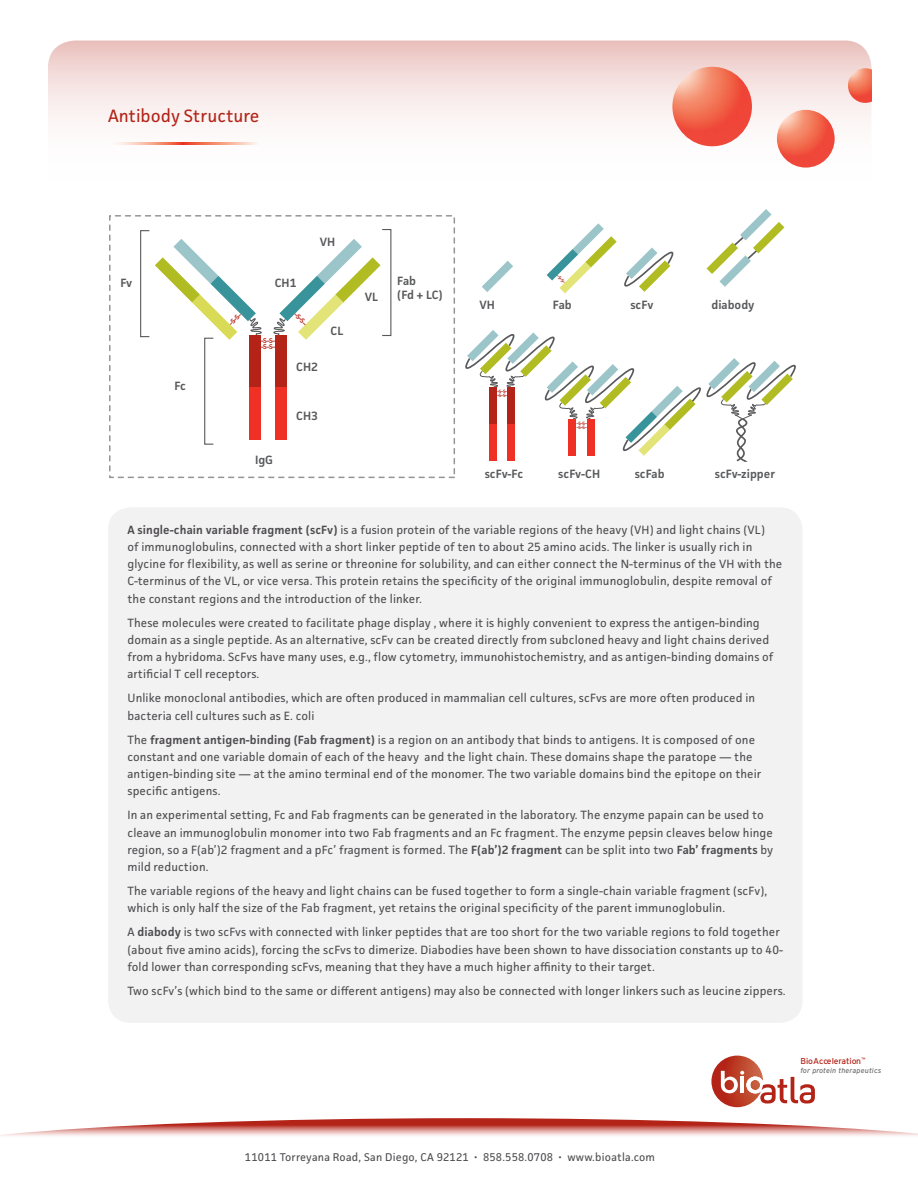
<style>
.page{position:relative;width:918px;height:1188px;background:#fff}
.page>*{position:absolute;margin:0;border:0;box-sizing:border-box;transform-origin:0 0}
.t1{font:18px "Facit";color:#b32317}
.t2{font:12px/17.2px "Facit";letter-spacing:.01em;color:#4d4b4e}
.t3{font:600 12px/14.4px "Facit";color:#58595b}
.t4{font:11.25px "Facit";letter-spacing:.02em;color:#4d4b4e}
.t5{font:8.55px "Interstate";color:#b32317}
.t6{font:italic 7.2px "Interstate";color:#717073}
.t7{font:600 6.9px "Facit";color:#b32317}
.t8{font:600 4.8px/4.1px "Facit";color:#b32317}
.s1{font-weight:600}
</style>
<div class="page">
<svg style="left:0;top:1118px;width:918px;height:18px"></svg>
<img style="left:711px;top:1056px;width:52px;height:51px;border-radius:26px">
<svg style="left:721px;top:1071px;width:94px;height:33px"></svg>
<div style="left:108px;top:507px;width:694px;height:516px;background:#f2f2f2;border-radius:22px"></div>
<svg style="left:48px;top:40px;width:824px;height:156px"></svg>
<img style="left:109px;top:142px;width:150px;height:3px">
<img style="left:672px;top:67px;width:80px;height:79px;border-radius:40px">
<img style="left:777px;top:110px;width:58px;height:58px;border-radius:29px">
<img style="left:848px;top:68px;width:35px;height:35px;border-radius:17px">
<div style="left:872px;top:58px;width:28px;height:72px;background:#fff"></div>
<svg style="left:482px;top:261px;width:31px;height:31px"></svg>
<svg style="left:707px;top:209px;width:77px;height:78px"></svg>
<svg style="left:547px;top:223px;width:127px;height:71px"></svg>
<svg style="left:465px;top:330px;width:331px;height:132px"></svg>
<svg style="left:155px;top:239px;width:107px;height:101px"></svg>
<svg style="left:273px;top:239px;width:108px;height:101px"></svg>
<div style="left:275px;top:335px;width:11px;height:53px;background:#b32317"></div>
<div style="left:275px;top:387px;width:11px;height:53px;background:#ee3124"></div>
<div style="left:249px;top:335px;width:11px;height:53px;background:#b32317"></div>
<div style="left:249px;top:387px;width:11px;height:53px;background:#ee3124"></div>
<div style="left:204px;top:338px;width:10px;height:107px;border:1px solid #58595b"></div>
<div style="left:140px;top:230px;width:10px;height:107px;border:1px solid #58595b"></div>
<div style="left:382px;top:229px;width:9px;height:107px;border:1px solid #58595b"></div>
<div style="left:109px;top:215px;width:346px;height:263px;border:2px dashed #939598"></div>
<h1 class="t1" style="left:108px;top:104px;width:153px">Antibody Structure</h1>
<p class="t3" style="left:320px;top:235px;width:17px">VH</p>
<p class="t3" style="left:120px;top:275px;width:13px">Fv</p>
<p class="t3" style="left:397px;top:273px;width:47px">Fab<br>(Fd + LC)</p>
<p class="t7" style="left:260px;top:337px;width:17px">–S–S–</p>
<p class="t3" style="left:275px;top:276px;width:23px">CH1</p>
<p class="t3" style="left:365px;top:290px;width:15px">VL</p>
<p class="t7" style="left:227px;top:321px;width:17px;rotate:-45deg">–S–S–</p>
<p class="t7" style="left:298px;top:311px;width:17px;rotate:45deg">–S–S–</p>
<p class="t3" style="left:331px;top:324px;width:14px">CL</p>
<p class="t7" style="left:260px;top:342px;width:17px">–S–S–</p>
<p class="t3" style="left:174px;top:379px;width:13px">Fc</p>
<p class="t3" style="left:255px;top:453px;width:20px">IgG</p>
<p class="t3" style="left:296px;top:359px;width:23px">CH2</p>
<p class="t3" style="left:296px;top:408px;width:23px">CH3</p>
<p class="t3" style="left:479px;top:297px;width:17px">VH</p>
<p class="t8" style="left:559px;top:274px;width:12px;rotate:45deg">–S–S–</p>
<p class="t3" style="left:553px;top:297px;width:20px">Fab</p>
<p class="t3" style="left:630px;top:297px;width:25px">scFv</p>
<p class="t8" style="left:497px;top:389px;width:12px">–S–S– –S–S–</p>
<p class="t3" style="left:485px;top:466px;width:40px">scFv-Fc</p>
<p class="t8" style="left:577px;top:421px;width:12px">–S–S– –S–S–</p>
<p class="t3" style="left:558px;top:466px;width:43px">scFv-CH</p>
<p class="t3" style="left:635px;top:466px;width:31px">scFab</p>
<p class="t3" style="left:711px;top:297px;width:45px">diabody</p>
<p class="t3" style="left:715px;top:466px;width:62px">scFv-zipper</p>
<p class="t2" style="left:128px;top:521px;width:656px"><span class="s1">A single-chain variable fragment (scFv)</span> is a fusion protein of the variable regions of the heavy (VH) and light chains (VL)<br>of immunoglobulins, connected with a short linker peptide of ten to about 25 amino acids. The linker is usually rich in glycine for flexibility, as well as serine or threonine for solubility, and can either connect the N-terminus of the VH with the C-terminus of the VL, or vice versa. This protein retains the specificity of the original immunoglobulin, despite removal of the constant regions and the introduction of the linker.</p>
<p class="t2" style="left:128px;top:614px;width:647px">These molecules were created to facilitate phage display , where it is highly convenient to express the antigen-binding domain as a single peptide. As an alternative, scFv can be created directly from subcloned heavy and light chains derived from a hybridoma. ScFvs have many uses, e.g., flow cytometry, immunohistochemistry, and as antigen-binding domains of artificial T cell receptors.</p>
<p class="t2" style="left:128px;top:689px;width:629px">Unlike monoclonal antibodies, which are often produced in mammalian cell cultures, scFvs are more often produced in bacteria cell cultures such as E. coli</p>
<p class="t2" style="left:128px;top:731px;width:636px">The <span class="s1">fragment antigen-binding (Fab fragment)</span> is a region on an antibody that binds to antigens. It is composed of one constant and one variable domain of each of the heavy and the light chain. These domains shape the paratope — the antigen-binding site — at the amino terminal end of the monomer. The two variable domains bind the epitope on their specific antigens.</p>
<p class="t2" style="left:128px;top:806px;width:647px">In an experimental setting, Fc and Fab fragments can be generated in the laboratory. The enzyme papain can be used to cleave an immunoglobulin monomer into two Fab fragments and an Fc fragment. The enzyme pepsin cleaves below hinge region, so a F(ab’)2 fragment and a pFc’ fragment is formed. The <span class="s1">F(ab’)2 fragment</span> can be split into two <span class="s1">Fab’ fragments</span> by mild reduction.</p>
<p class="t2" style="left:128px;top:882px;width:641px">The variable regions of the heavy and light chains can be fused together to form a single-chain variable fragment (scFv), which is only half the size of the Fab fragment, yet retains the original specificity of the parent immunoglobulin.</p>
<p class="t2" style="left:128px;top:923px;width:657px">A <span class="s1">diabody</span> is two scFvs with connected with linker peptides that are too short for the two variable regions to fold together (about five amino acids), forcing the scFvs to dimerize. Diabodies have been shown to have dissociation constants up to 40- fold lower than corresponding scFvs, meaning that they have a much higher affinity to their target.</p>
<p class="t2" style="left:128px;top:982px;width:660px">Two scFv’s (which bind to the same or different antigens) may also be connected with longer linkers such as leucine zippers.</p>
<p class="t5" style="left:800px;top:1056px;width:66px">BioAcceleration<sup>™</sup></p>
<p class="t6" style="left:800px;top:1066px;width:83px">for protein therapeutics</p>
<p class="t4" style="left:245px;top:1150px;width:412px">11011 Torreyana Road, San Diego, CA 92121 • 858.558.0708 • www.bioatla.com</p>
</div>
